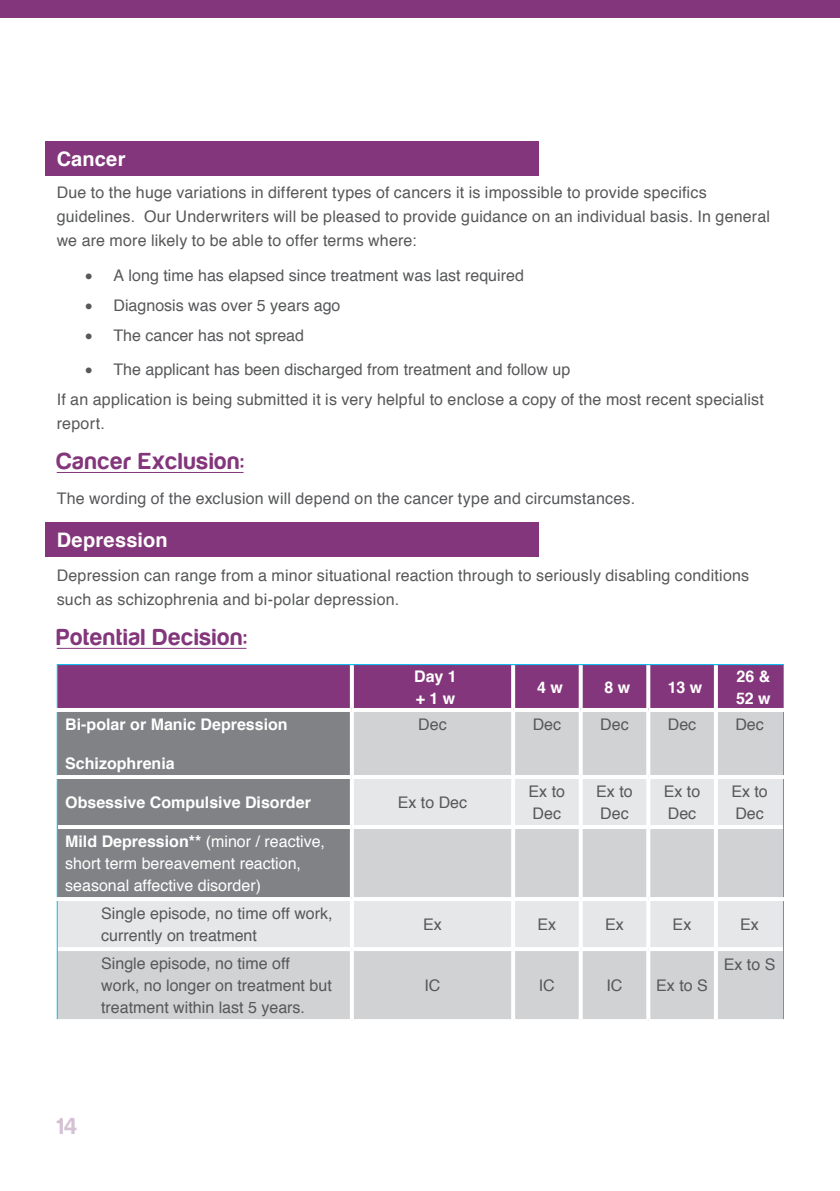
<style>
.page{position:relative;width:840px;height:1191px;background:#fff}
.page>*{position:absolute;margin:0;border:0;box-sizing:border-box;transform-origin:0 0}
.t1{font:24px "Harabara";letter-spacing:.055em;color:#83367b}
.t2{font:24px "Harabara";color:#d4c1d4}
.t3{font:700 20px "Helvetica";letter-spacing:.01em;color:#fff}
.t4{font:16px/22px "Helvetica";letter-spacing:.01em;color:#57585a}
.t5{font:16px/22px "Helvetica";color:#fff}
.t6{font:700 16px/22px "Helvetica";color:#fff}
.s1{font-weight:700}
</style>
<div class="page">
<div style="left:0;top:0;width:839px;height:18px;background:#83367b"></div>
<hr style="left:57px;top:472px;width:186px;height:1px;background:#83367b">
<hr style="left:57px;top:648px;width:189px;height:1px;background:#83367b">
<div style="left:58px;top:665px;width:724px;height:43px;background:#83367b"></div>
<svg style="left:58px;top:712px;width:724px;height:307px;background:#c1c2c4"></svg>
<svg style="left:58px;top:779px;width:724px;height:168px;background:#c2c4c6"></svg>
<svg style="left:349px;top:665px;width:4px;height:43px"></svg>
<svg style="left:511px;top:665px;width:4px;height:43px"></svg>
<svg style="left:578px;top:665px;width:4px;height:43px"></svg>
<svg style="left:646px;top:665px;width:4px;height:43px"></svg>
<svg style="left:713px;top:665px;width:4px;height:43px"></svg>
<svg style="left:349px;top:712px;width:4px;height:63px"></svg>
<hr style="left:511px;top:712px;width:4px;height:63px;background:#fff">
<svg style="left:578px;top:712px;width:4px;height:63px"></svg>
<svg style="left:646px;top:712px;width:4px;height:63px"></svg>
<svg style="left:713px;top:712px;width:4px;height:63px"></svg>
<hr style="left:57px;top:775px;width:294px;height:4px;background:#fff">
<hr style="left:351px;top:775px;width:162px;height:4px;background:#fff">
<svg style="left:349px;top:779px;width:4px;height:46px"></svg>
<hr style="left:513px;top:775px;width:67px;height:4px;background:#fff">
<hr style="left:511px;top:779px;width:4px;height:46px;background:#fff">
<hr style="left:580px;top:775px;width:68px;height:4px;background:#fff">
<svg style="left:578px;top:779px;width:4px;height:46px"></svg>
<hr style="left:648px;top:775px;width:67px;height:4px;background:#fff">
<hr style="left:646px;top:779px;width:4px;height:46px;background:#fff">
<hr style="left:715px;top:775px;width:68px;height:4px;background:#fff">
<svg style="left:713px;top:779px;width:4px;height:46px"></svg>
<hr style="left:58px;top:825px;width:293px;height:4px;background:#fff">
<hr style="left:351px;top:825px;width:162px;height:4px;background:#fff">
<svg style="left:349px;top:829px;width:4px;height:68px"></svg>
<hr style="left:513px;top:825px;width:67px;height:4px;background:#fff">
<hr style="left:511px;top:829px;width:4px;height:68px;background:#fff">
<hr style="left:580px;top:825px;width:68px;height:4px;background:#fff">
<svg style="left:578px;top:829px;width:4px;height:68px"></svg>
<hr style="left:648px;top:825px;width:67px;height:4px;background:#fff">
<svg style="left:646px;top:829px;width:4px;height:68px"></svg>
<hr style="left:715px;top:825px;width:67px;height:4px;background:#fff">
<svg style="left:713px;top:829px;width:4px;height:68px"></svg>
<hr style="left:57px;top:897px;width:294px;height:4px;background:#fff">
<hr style="left:351px;top:897px;width:162px;height:4px;background:#fff">
<svg style="left:349px;top:901px;width:4px;height:46px"></svg>
<hr style="left:513px;top:897px;width:67px;height:4px;background:#fff">
<hr style="left:511px;top:901px;width:4px;height:46px;background:#fff">
<hr style="left:580px;top:897px;width:68px;height:4px;background:#fff">
<svg style="left:578px;top:901px;width:4px;height:46px"></svg>
<hr style="left:648px;top:897px;width:67px;height:4px;background:#fff">
<hr style="left:646px;top:901px;width:4px;height:46px;background:#fff">
<hr style="left:715px;top:897px;width:68px;height:4px;background:#fff">
<svg style="left:713px;top:901px;width:4px;height:46px"></svg>
<hr style="left:58px;top:947px;width:293px;height:4px;background:#fff">
<hr style="left:351px;top:947px;width:162px;height:4px;background:#fff">
<svg style="left:349px;top:951px;width:4px;height:68px"></svg>
<hr style="left:513px;top:947px;width:67px;height:4px;background:#fff">
<hr style="left:511px;top:951px;width:4px;height:68px;background:#fff">
<hr style="left:580px;top:947px;width:68px;height:4px;background:#fff">
<svg style="left:578px;top:951px;width:4px;height:68px"></svg>
<hr style="left:648px;top:947px;width:67px;height:4px;background:#fff">
<svg style="left:646px;top:951px;width:4px;height:68px"></svg>
<hr style="left:715px;top:947px;width:67px;height:4px;background:#fff">
<svg style="left:713px;top:951px;width:4px;height:68px"></svg>
<hr style="left:57px;top:665px;width:1px;height:43px;background:#01bdf2">
<hr style="left:57px;top:664px;width:294px;height:1px;background:#01bdf2">
<hr style="left:351px;top:664px;width:162px;height:1px;background:#01bdf2">
<hr style="left:513px;top:664px;width:67px;height:1px;background:#01bdf2">
<hr style="left:580px;top:664px;width:68px;height:1px;background:#01bdf2">
<hr style="left:648px;top:664px;width:67px;height:1px;background:#01bdf2">
<hr style="left:715px;top:664px;width:68px;height:1px;background:#01bdf2">
<hr style="left:782px;top:665px;width:1px;height:43px;background:#01bdf2">
<hr style="left:57px;top:712px;width:1px;height:63px;background:#01bdf2">
<hr style="left:782px;top:712px;width:1px;height:63px;background:#01bdf2">
<hr style="left:57px;top:779px;width:1px;height:48px;background:#01bdf2">
<hr style="left:57px;top:827px;width:1px;height:70px;background:#01bdf2">
<hr style="left:782px;top:779px;width:1px;height:48px;background:#01bdf2">
<hr style="left:782px;top:827px;width:1px;height:70px;background:#01bdf2">
<hr style="left:57px;top:901px;width:1px;height:48px;background:#01bdf2">
<hr style="left:57px;top:949px;width:1px;height:70px;background:#01bdf2">
<hr style="left:782px;top:901px;width:1px;height:48px;background:#01bdf2">
<hr style="left:782px;top:949px;width:1px;height:70px;background:#01bdf2">
<div style="left:45px;top:142px;width:494px;height:34px;background:#83367b"></div>
<div style="left:45px;top:522px;width:494px;height:34px;background:#83367b"></div>
<p class="t3" style="left:57px;top:143px;width:70px">Cancer</p>
<p class="t4" style="left:57px;top:180px;width:714px;line-height:24px">Due to the huge variations in different types of cancers it is impossible to provide specifics guidelines. Our Underwriters will be pleased to provide guidance on an individual basis. In general we are more likely to be able to offer terms where:</p>
<p class="t4" style="left:85px;top:264px;width:440px">• A long time has elapsed since treatment was last required</p>
<p class="t4" style="left:85px;top:294px;width:257px">• Diagnosis was over 5 years ago</p>
<p class="t4" style="left:85px;top:323px;width:220px">• The cancer has not spread</p>
<p class="t4" style="left:57px;top:354px;width:708px;line-height:29.6px;text-indent:28px">• The applicant has been discharged from treatment and follow up<br>If an application is being submitted it is very helpful to enclose a copy of the most recent specialist</p>
<p class="t4" style="left:57px;top:412px;width:49px">report.</p>
<h1 class="t1" style="left:57px;top:448px;width:188px">Cancer Exclusion:</h1>
<p class="t4" style="left:57px;top:487px;width:579px">The wording of the exclusion will depend on the cancer type and circumstances.</p>
<p class="t3" style="left:57px;top:524px;width:112px">Depression</p>
<p class="t4" style="left:57px;top:562px;width:693px;line-height:24px">Depression can range from a minor situational reaction through to seriously disabling conditions such as schizophrenia and bi-polar depression.</p>
<h1 class="t1" style="left:57px;top:624px;width:191px">Potential Decision:</h1>
<p class="t6" style="left:414px;top:665px;width:44px">Day 1 + 1 w</p>
<p class="t6" style="left:536px;top:676px;width:27px">4 w</p>
<p class="t6" style="left:604px;top:676px;width:27px">8 w</p>
<p class="t6" style="left:667px;top:676px;width:36px">13 w</p>
<p class="t6" style="left:735px;top:665px;width:36px">26 &amp;<br>52 w</p>
<p class="t6" style="left:65px;top:713px;width:224px">Bi-polar or Manic Depression</p>
<p class="t6" style="left:65px;top:752px;width:111px">Schizophrenia</p>
<p class="t4" style="left:418px;top:713px;width:30px">Dec</p>
<p class="t4" style="left:532px;top:713px;width:30px">Dec</p>
<p class="t4" style="left:600px;top:713px;width:30px">Dec</p>
<p class="t4" style="left:667px;top:713px;width:30px">Dec</p>
<p class="t4" style="left:735px;top:713px;width:30px">Dec</p>
<p class="t6" style="left:65px;top:791px;width:247px">Obsessive Compulsive Disorder</p>
<p class="t4" style="left:397px;top:791px;width:71px">Ex to Dec</p>
<p class="t4" style="left:528px;top:780px;width:38px">Ex to<br>Dec</p>
<p class="t4" style="left:596px;top:780px;width:38px">Ex to<br>Dec</p>
<p class="t4" style="left:663px;top:780px;width:38px">Ex to<br>Dec</p>
<p class="t4" style="left:731px;top:780px;width:38px">Ex to<br>Dec</p>
<p class="t5" style="left:65px;top:830px;width:261px"><span class="s1">Mild Depression**</span> (minor / reactive, short term bereavement reaction, seasonal affective disorder)</p>
<p class="t4" style="left:101px;top:902px;width:233px">Single episode, no time off work, currently on treatment</p>
<p class="t4" style="left:423px;top:913px;width:20px">Ex</p>
<p class="t4" style="left:537px;top:913px;width:20px">Ex</p>
<p class="t4" style="left:604px;top:913px;width:20px">Ex</p>
<p class="t4" style="left:672px;top:913px;width:20px">Ex</p>
<p class="t4" style="left:739px;top:913px;width:20px">Ex</p>
<p class="t4" style="left:101px;top:952px;width:232px">Single episode, no time off work, no longer on treatment but treatment within last 5 years.</p>
<p class="t4" style="left:723px;top:953px;width:53px">Ex to S</p>
<p class="t4" style="left:424px;top:974px;width:17px">IC</p>
<p class="t4" style="left:538px;top:974px;width:17px">IC</p>
<p class="t4" style="left:606px;top:974px;width:17px">IC</p>
<p class="t4" style="left:655px;top:974px;width:53px">Ex to S</p>
<h1 class="t2" style="left:57px;top:1113px;width:22px">14</h1>
</div>
